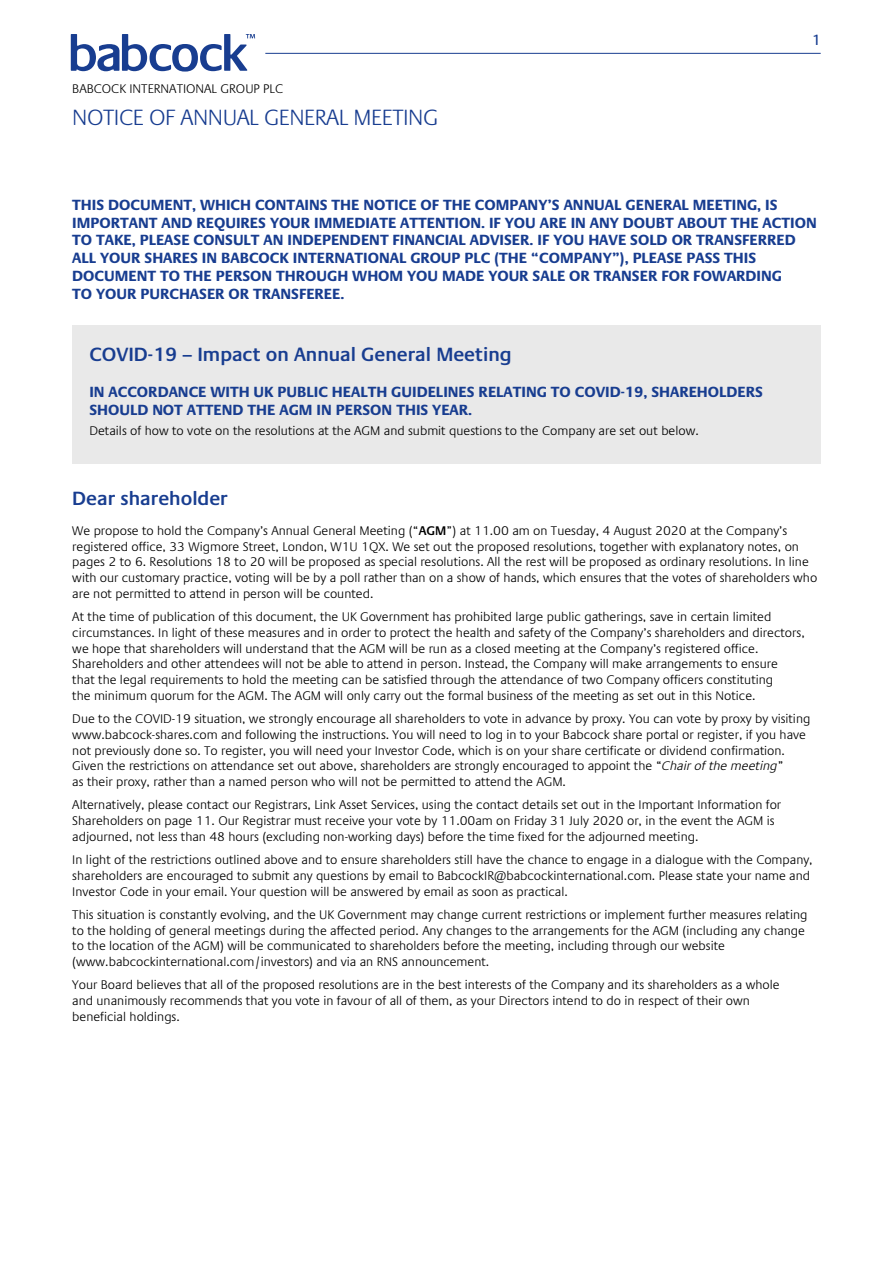
<style>
.page{position:relative;width:893px;height:1263px;background:#fff}
.page>*{position:absolute;margin:0;border:0;box-sizing:border-box;transform-origin:0 0}
.t1{font:300 22.5px "Praxis Com";letter-spacing:-.02em;color:#183d90}
.t2{font:600 19.5px "Praxis Com";color:#183d90}
.t3{font:700 15px/17.9px "Praxis Com";color:#183d90}
.t4{font:15px "Praxis Com";color:#183d90}
.t5{font:300 12.75px/15.8px "Praxis Com";color:#000}
.s1{font-weight:600}
.s2{font-style:italic}
</style>
<div class="page">
<hr style="left:265px;top:53px;width:556px;height:1px;background:#183d90">
<svg style="left:71px;top:34px;width:184px;height:38px"></svg>
<div style="left:72px;top:325px;width:749px;height:138px;background:#e9e9e9"></div>
<p class="t5" style="left:72px;top:81px;width:212px">BABCOCK INTERNATIONAL GROUP PLC</p>
<h1 class="t1" style="left:72px;top:104px;width:368px">NOTICE OF ANNUAL GENERAL MEETING</h1>
<p class="t4" style="left:811px;top:31px;width:11px">1</p>
<p class="t3" style="left:72px;top:196px;width:746px">THIS DOCUMENT, WHICH CONTAINS THE NOTICE OF THE COMPANY’S ANNUAL GENERAL MEETING, IS IMPORTANT AND REQUIRES YOUR IMMEDIATE ATTENTION. IF YOU ARE IN ANY DOUBT ABOUT THE ACTION TO TAKE, PLEASE CONSULT AN INDEPENDENT FINANCIAL ADVISER. IF YOU HAVE SOLD OR TRANSFERRED ALL YOUR SHARES IN BABCOCK INTERNATIONAL GROUP PLC (THE “COMPANY”), PLEASE PASS THIS DOCUMENT TO THE PERSON THROUGH WHOM YOU MADE YOUR SALE OR TRANSER FOR FOWARDING<br>TO YOUR PURCHASER OR TRANSFEREE.</p>
<h2 class="t2" style="left:89px;top:343px;width:424px">COVID-19 – Impact on Annual General Meeting</h2>
<p class="t3" style="left:89px;top:383px;width:675px">IN ACCORDANCE WITH UK PUBLIC HEALTH GUIDELINES RELATING TO COVID-19, SHAREHOLDERS<br>SHOULD NOT ATTEND THE AGM IN PERSON THIS YEAR.</p>
<p class="t5" style="left:89px;top:423px;width:611px">Details of how to vote on the resolutions at the AGM and submit questions to the Company are set out below.</p>
<h2 class="t2" style="left:72px;top:487px;width:157px">Dear shareholder</h2>
<p class="t5" style="left:72px;top:523px;width:746px">We propose to hold the Company’s Annual General Meeting (“<span class="s1">AGM</span>”) at 11.00 am on Tuesday, 4 August 2020 at the Company’s registered office, 33 Wigmore Street, London, W1U 1QX. We set out the proposed resolutions, together with explanatory notes, on pages 2 to 6. Resolutions 18 to 20 will be proposed as special resolutions. All the rest will be proposed as ordinary resolutions. In line with our customary practice, voting will be by a poll rather than on a show of hands, which ensures that the votes of shareholders who are not permitted to attend in person will be counted.</p>
<p class="t5" style="left:72px;top:609px;width:734px">At the time of publication of this document, the UK Government has prohibited large public gatherings, save in certain limited circumstances. In light of these measures and in order to protect the health and safety of the Company’s shareholders and directors, we hope that shareholders will understand that the AGM will be run as a closed meeting at the Company’s registered office.<br>Shareholders and other attendees will not be able to attend in person. Instead, the Company will make arrangements to ensure<br>that the legal requirements to hold the meeting can be satisfied through the attendance of two Company officers constituting<br>the minimum quorum for the AGM. The AGM will only carry out the formal business of the meeting as set out in this Notice.</p>
<p class="t5" style="left:72px;top:711px;width:740px">Due to the COVID-19 situation, we strongly encourage all shareholders to vote in advance by proxy. You can vote by proxy by visiting www.babcock-shares.com and following the instructions. You will need to log in to your Babcock share portal or register, if you have not previously done so. To register, you will need your Investor Code, which is on your share certificate or dividend confirmation.<br>Given the restrictions on attendance set out above, shareholders are strongly encouraged to appoint the “<span class="s2">Chair of the meeting</span>”<br>as their proxy, rather than a named person who will not be permitted to attend the AGM.</p>
<p class="t5" style="left:72px;top:797px;width:710px">Alternatively, please contact our Registrars, Link Asset Services, using the contact details set out in the Important Information for<br>Shareholders on page 11. Our Registrar must receive your vote by 11.00am on Friday 31 July 2020 or, in the event the AGM is adjourned, not less than 48 hours (excluding non-working days) before the time fixed for the adjourned meeting.</p>
<p class="t5" style="left:72px;top:852px;width:742px">In light of the restrictions outlined above and to ensure shareholders still have the chance to engage in a dialogue with the Company, shareholders are encouraged to submit any questions by email to BabcockIR@babcockinternational.com. Please state your name and<br>Investor Code in your email. Your question will be answered by email as soon as practical.</p>
<p class="t5" style="left:72px;top:907px;width:737px">This situation is constantly evolving, and the UK Government may change current restrictions or implement further measures relating to the holding of general meetings during the affected period. Any changes to the arrangements for the AGM (including any change to the location of the AGM) will be communicated to shareholders before the meeting, including through our website (www.babcockinternational.com/investors) and via an RNS announcement.</p>
<p class="t5" style="left:72px;top:977px;width:709px">Your Board believes that all of the proposed resolutions are in the best interests of the Company and its shareholders as a whole and unanimously recommends that you vote in favour of all of them, as your Directors intend to do in respect of their own beneficial holdings.</p>
</div>
